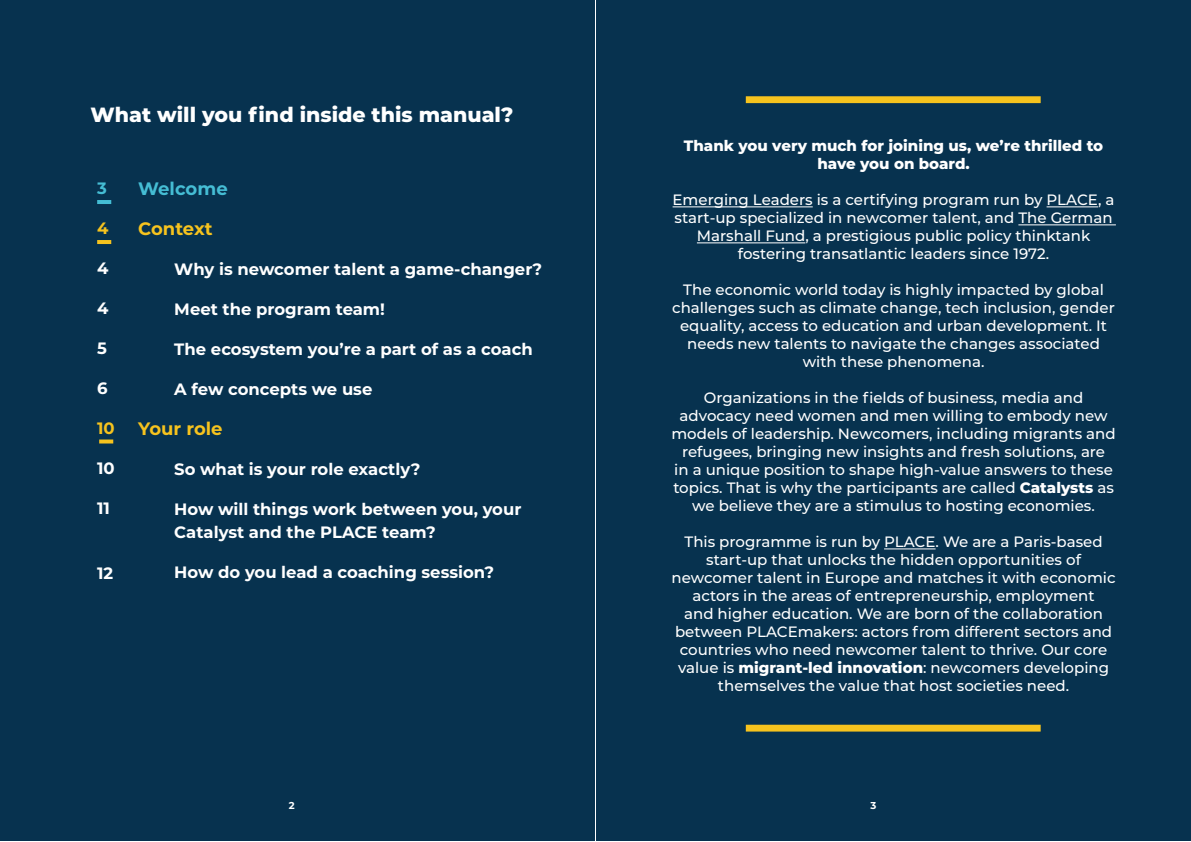
<style>
.page{position:relative;width:1191px;height:842px;background:#fff}
.page>*{position:absolute;margin:0;border:0;box-sizing:border-box;transform-origin:0 0}
.t1{font:800 20.5px "Montserrat";color:#fff}
.t2{font:700 18px "Montserrat";color:#f6c31e}
.t3{font:700 18px "Montserrat";color:#45bdd4}
.t4{font:700 16.4px/23px "Montserrat";color:#fff}
.t5{font:700 16.4px "Montserrat";color:#f6c31e}
.t6{font:700 16.4px "Montserrat";color:#45bdd4}
.t7{font:500 15px/18px "Montserrat";color:#fff;text-align:center}
.t8{font:800 15px/18px "Montserrat";color:#fff;text-align:center}
.t9{font:700 10px "Montserrat";color:#fff}
.s1{font-weight:800}
</style>
<div class="page">
<div style="left:0;top:0;width:595px;height:841px;background:#07324f"></div>
<div style="left:596px;top:0;width:594px;height:841px;background:#07324f"></div>
<hr style="left:672px;top:206px;width:140px;height:1px;background:#fff">
<hr style="left:1046px;top:206px;width:52px;height:1px;background:#fff">
<hr style="left:1018px;top:224px;width:97px;height:1px;background:#fff">
<hr style="left:697px;top:242px;width:108px;height:1px;background:#fff">
<hr style="left:884px;top:548px;width:51px;height:1px;background:#fff">
<div style="left:746px;top:96px;width:294px;height:7px;background:#f6c31e"></div>
<div style="left:746px;top:725px;width:294px;height:6px;background:#f6c31e"></div>
<svg style="left:99px;top:439px;width:14px;height:4px"></svg>
<hr style="left:97px;top:240px;width:14px;height:4px;background:#f6c31e">
<hr style="left:97px;top:200px;width:14px;height:4px;background:#44bdd4">
<h1 class="t1" style="left:90px;top:100px;width:424px">What will you find inside this manual?</h1>
<p class="t6" style="left:97px;top:176px;width:11px">3</p>
<p class="t5" style="left:97px;top:216px;width:13px">4</p>
<p class="t4" style="left:97px;top:256px;width:13px">4</p>
<p class="t4" style="left:97px;top:296px;width:13px">4</p>
<p class="t4" style="left:97px;top:336px;width:11px">5</p>
<p class="t4" style="left:97px;top:376px;width:12px">6</p>
<p class="t5" style="left:97px;top:416px;width:19px">10</p>
<p class="t4" style="left:97px;top:456px;width:19px">10</p>
<p class="t4" style="left:97px;top:496px;width:14px">11</p>
<p class="t4" style="left:97px;top:561px;width:18px">12</p>
<p class="t3" style="left:138px;top:176px;width:91px">Welcome</p>
<p class="t2" style="left:138px;top:216px;width:76px">Context</p>
<p class="t4" style="left:174px;top:257px;width:369px">Why is newcomer talent a game-changer?</p>
<p class="t4" style="left:174px;top:297px;width:212px">Meet the program team!</p>
<p class="t4" style="left:174px;top:337px;width:360px">The ecosystem you’re a part of as a coach</p>
<p class="t4" style="left:174px;top:377px;width:200px">A few concepts we use</p>
<p class="t2" style="left:138px;top:416px;width:86px">Your role</p>
<p class="t4" style="left:174px;top:457px;width:248px">So what is your role exactly?</p>
<p class="t4" style="left:174px;top:497px;width:348px">How will things work between you, your<br>Catalyst and the PLACE team?</p>
<p class="t4" style="left:174px;top:560px;width:321px">How do you lead a coaching session?</p>
<p class="t8" style="left:684px;top:136px;width:421px">Thank you very much for joining us, we’re thrilled to have you on board.</p>
<p class="t7" style="left:672px;top:190px;width:443px">Emerging Leaders is a certifying program run by PLACE, a start-up specialized in newcomer talent, and The German Marshall Fund, a prestigious public policy thinktank fostering transatlantic leaders since 1972.</p>
<p class="t7" style="left:672px;top:280px;width:444px">The economic world today is highly impacted by global challenges such as climate change, tech inclusion, gender equality, access to education and urban development. It needs new talents to navigate the changes associated with these phenomena.</p>
<p class="t7" style="left:671px;top:388px;width:446px">Organizations in the fields of business, media and advocacy need women and men willing to embody new models of leadership. Newcomers, including migrants and refugees, bringing new insights and fresh solutions, are<br>in a unique position to shape high-value answers to these topics. That is why the participants are called <span class="s1">Catalysts</span> as we believe they are a stimulus to hosting economies.</p>
<p class="t7" style="left:671px;top:532px;width:446px">This programme is run by PLACE. We are a Paris-based start-up that unlocks the hidden opportunities of newcomer talent in Europe and matches it with economic actors in the areas of entrepreneurship, employment<br>and higher education. We are born of the collaboration between PLACEmakers: actors from different sectors and countries who need newcomer talent to thrive. Our core value is <span class="s1">migrant-led innovation</span>: newcomers developing themselves the value that host societies need.</p>
<p class="t9" style="left:289px;top:798px;width:7px">2</p>
<p class="t9" style="left:870px;top:798px;width:7px">3</p>
</div>
